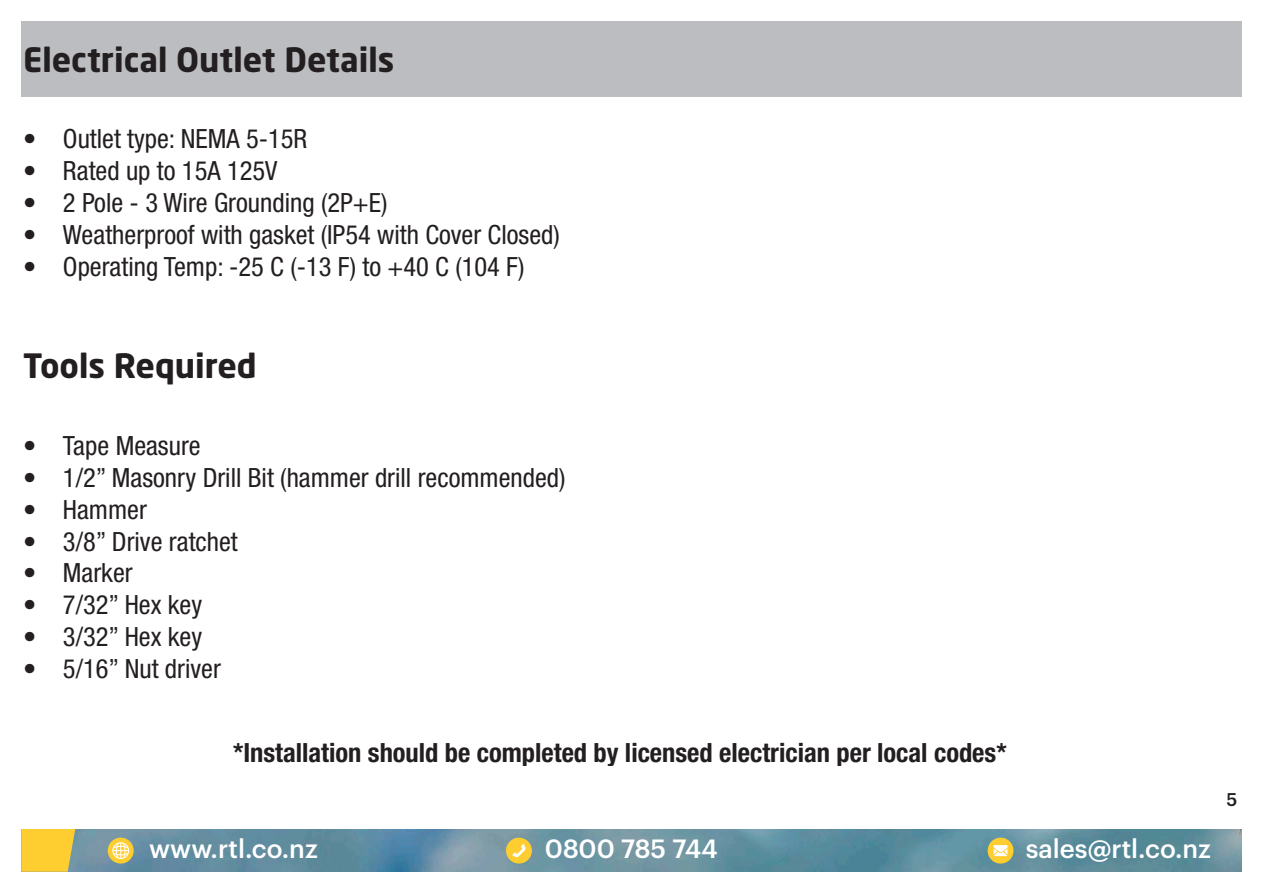
<style>
.page{position:relative;width:1263px;height:893px;background:#fff}
.page>*{position:absolute;margin:0;border:0;box-sizing:border-box;transform-origin:0 0}
.t1{font:700 33.15px "Neo Sans Std";color:#231f20}
.t2{font:condensed 26.55px "Helvetica Neue";color:#231f20}
.t3{font:700 condensed 26.55px "Helvetica Neue";color:#231f20}
.t4{font:500 25.8px "Graphik";color:#fff}
.t5{font:500 18px "Graphik";color:#231f20}
</style>
<div class="page">
<img style="left:75px;top:829px;width:1167px;height:43px">
<svg style="left:21px;top:829px;width:54px;height:43px;background:#f3c939"></svg>
<div style="left:506px;top:838px;width:26px;height:25px;background:#fece30;border-radius:50%"></div>
<svg style="left:512px;top:844px;width:14px;height:13px"></svg>
<div style="left:108px;top:838px;width:26px;height:25px;background:#fece30;border-radius:50%"></div>
<svg style="left:112px;top:842px;width:17px;height:17px"></svg>
<div style="left:988px;top:838px;width:25px;height:25px;background:#fece30;border-radius:50%"></div>
<svg style="left:993px;top:845px;width:15px;height:11px"></svg>
<div style="left:21px;top:21px;width:1221px;height:75px;background:#bcbdc0"></div>
<p class="t1" style="left:23px;top:38px;width:373px">Electrical Outlet Details</p>
<p class="t2" style="left:23px;top:124px;width:286px">• Outlet type: NEMA 5-15R</p>
<p class="t2" style="left:23px;top:156px;width:256px">• Rated up to 15A 125V</p>
<p class="t2" style="left:23px;top:187px;width:366px">• 2 Pole - 3 Wire Grounding (2P+E)</p>
<p class="t2" style="left:23px;top:219px;width:538px">• Weatherproof with gasket (IP54 with Cover Closed)</p>
<p class="t2" style="left:23px;top:251px;width:503px">• Operating Temp: -25 C (-13 F) to +40 C (104 F)</p>
<p class="t1" style="left:23px;top:345px;width:235px">Tools Required</p>
<p class="t2" style="left:23px;top:430px;width:179px">• Tape Measure</p>
<p class="t2" style="left:23px;top:462px;width:544px">• 1/2” Masonry Drill Bit (hammer drill recommended)</p>
<p class="t2" style="left:23px;top:494px;width:125px">• Hammer</p>
<p class="t2" style="left:23px;top:526px;width:216px">• 3/8” Drive ratchet</p>
<p class="t2" style="left:23px;top:558px;width:111px">• Marker</p>
<p class="t2" style="left:23px;top:589px;width:180px">• 7/32” Hex key</p>
<p class="t2" style="left:23px;top:621px;width:180px">• 3/32” Hex key</p>
<p class="t2" style="left:23px;top:653px;width:199px">• 5/16” Nut driver</p>
<p class="t3" style="left:233px;top:736px;width:775px">*Installation should be completed by licensed electrician per local codes*</p>
<p class="t4" style="left:149px;top:829px;width:170px">www.rtl.co.nz</p>
<p class="t4" style="left:545px;top:829px;width:174px">0800 785 744</p>
<p class="t4" style="left:1026px;top:829px;width:187px">sales@rtl.co.nz</p>
<p class="t5" style="left:1226px;top:786px;width:14px">5<sup>5</sup></p>
</div>
